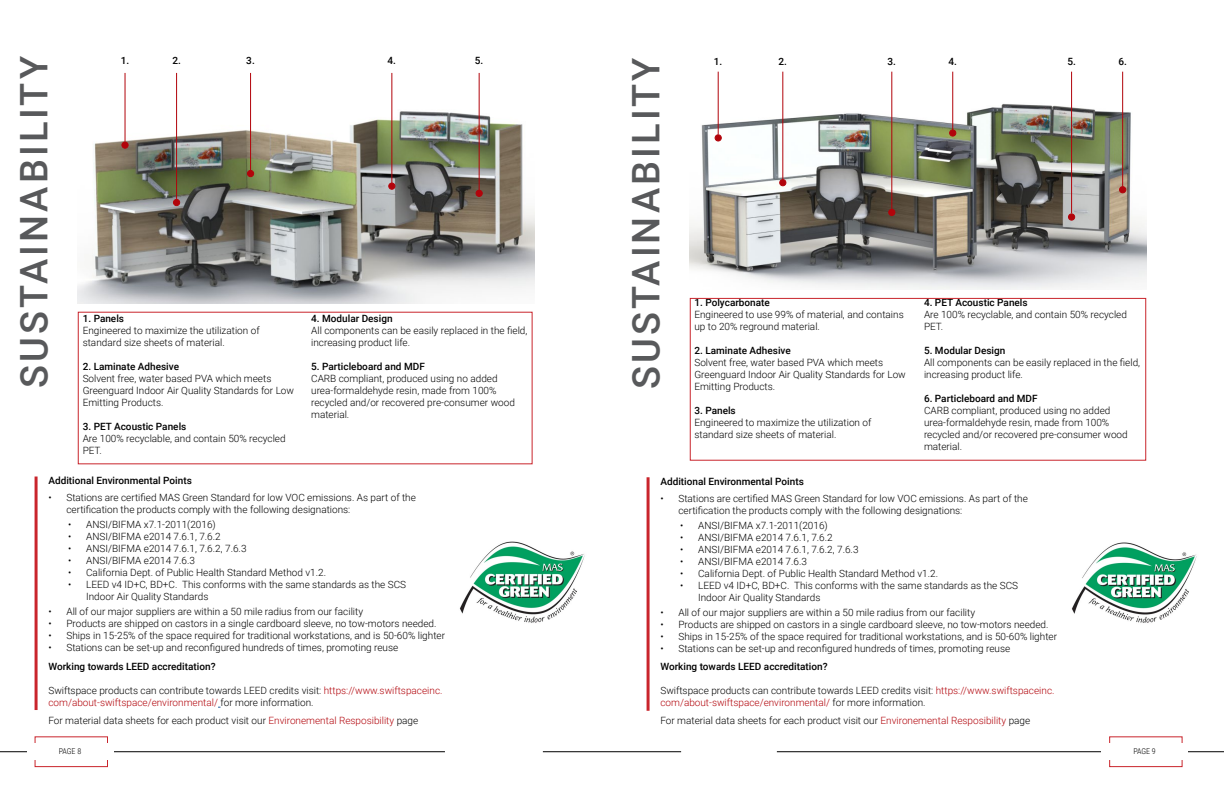
<style>
.page{position:relative;width:1224px;height:792px;background:#fff}
.page>*{position:absolute;margin:0;border:0;box-sizing:border-box;transform-origin:0 0}
.t1{font:500 38px "Roboto";letter-spacing:.08em;color:#58595b}
.t2{font:300 10px/12px "Roboto";color:#000}
.t3{font:500 10px "Roboto";color:#000}
.t4{font:300 8px "Roboto Condensed";letter-spacing:-.005em;color:#000}
.s1{color:#b2040b}
</style>
<div class="page">
<img style="left:78px;top:86px;width:456px;height:217px">
<img style="left:459px;top:541px;width:126px;height:82px">
<svg style="left:122px;top:142px;width:6px;height:5px"></svg>
<div style="left:121px;top:142px;width:8px;height:7px;border:1px solid #b2040b;border-radius:50%"></div>
<hr style="left:125px;top:73px;width:1px;height:69px;background:#b2040b">
<div style="left:173px;top:199px;width:7px;height:7px;background:#b2040b;border-radius:50%"></div>
<div style="left:173px;top:199px;width:7px;height:7px;border:1px solid #b2040b;border-radius:50%"></div>
<hr style="left:176px;top:73px;width:1px;height:126px;background:#b2040b">
<div style="left:247px;top:170px;width:7px;height:7px;background:#b2040b;border-radius:50%"></div>
<div style="left:247px;top:170px;width:7px;height:7px;border:1px solid #b2040b;border-radius:50%"></div>
<hr style="left:250px;top:73px;width:1px;height:103px;background:#b2040b">
<svg style="left:389px;top:183px;width:6px;height:6px"></svg>
<div style="left:388px;top:183px;width:7px;height:7px;border:1px solid #b2040b;border-radius:50%"></div>
<hr style="left:391px;top:73px;width:1px;height:113px;background:#b2040b">
<svg style="left:476px;top:190px;width:6px;height:6px"></svg>
<div style="left:476px;top:190px;width:7px;height:7px;border:1px solid #b2040b;border-radius:50%"></div>
<hr style="left:479px;top:73px;width:1px;height:119px;background:#b2040b">
<img style="left:690px;top:89px;width:456px;height:200px">
<svg style="left:715px;top:135px;width:6px;height:6px"></svg>
<div style="left:715px;top:134px;width:7px;height:7px;border:1px solid #b2040b;border-radius:50%"></div>
<hr style="left:718px;top:72px;width:1px;height:62px;background:#b2040b">
<svg style="left:780px;top:180px;width:6px;height:6px"></svg>
<div style="left:779px;top:179px;width:7px;height:7px;border:1px solid #b2040b;border-radius:50%"></div>
<hr style="left:782px;top:72px;width:1px;height:107px;background:#b2040b">
<div style="left:889px;top:209px;width:6px;height:7px;background:#b2040b;border-radius:50%"></div>
<div style="left:888px;top:209px;width:7px;height:7px;border:1px solid #b2040b;border-radius:50%"></div>
<hr style="left:891px;top:72px;width:1px;height:138px;background:#b2040b">
<svg style="left:951px;top:130px;width:5px;height:6px"></svg>
<div style="left:949px;top:129px;width:7px;height:8px;border:1px solid #b2040b;border-radius:50%"></div>
<hr style="left:952px;top:72px;width:1px;height:58px;background:#b2040b">
<svg style="left:1120px;top:187px;width:6px;height:6px"></svg>
<div style="left:1119px;top:186px;width:7px;height:7px;border:1px solid #b2040b;border-radius:50%"></div>
<hr style="left:1122px;top:72px;width:1px;height:114px;background:#b2040b">
<div style="left:1068px;top:214px;width:7px;height:6px;background:#b2040b;border-radius:50%"></div>
<div style="left:1068px;top:213px;width:7px;height:8px;border:1px solid #b2040b;border-radius:50%"></div>
<hr style="left:1071px;top:72px;width:1px;height:141px;background:#b2040b">
<img style="left:1071px;top:542px;width:126px;height:81px">
<hr style="left:647px;top:477px;width:3px;height:234px;background:#c9252c">
<hr style="left:0;top:751px;width:445px;height:1px;background:#000">
<div style="left:35px;top:736px;width:73px;height:31px;border:1px solid #c9252c"></div>
<hr style="left:777px;top:751px;width:447px;height:1px;background:#000">
<div style="left:1109px;top:736px;width:74px;height:31px;border:1px solid #c9252c"></div>
<div style="left:1102px;top:743px;width:86px;height:16px;background:#fff"></div>
<hr style="left:612px;top:751px;width:69px;height:1px;background:#000">
<hr style="left:543px;top:751px;width:69px;height:1px;background:#000">
<div style="left:27px;top:743px;width:86px;height:16px;background:#fff"></div>
<hr style="left:35px;top:477px;width:3px;height:233px;background:#c9252c">
<div style="left:690px;top:298px;width:456px;height:163px;border:1px solid #c9252c"></div>
<h1 class="t1" style="left:7px;top:388px;width:333px;rotate:-90deg">SUSTAINABILITY</h1>
<p class="t3" style="left:121px;top:53px;width:10px">1.</p>
<p class="t3" style="left:172px;top:53px;width:10px">2.</p>
<p class="t3" style="left:246px;top:53px;width:10px">3.</p>
<p class="t3" style="left:388px;top:53px;width:10px">4.</p>
<p class="t3" style="left:475px;top:53px;width:10px">5.</p>
<p class="t3" style="left:714px;top:55px;width:10px">1.</p>
<p class="t3" style="left:779px;top:55px;width:10px">2.</p>
<p class="t3" style="left:888px;top:55px;width:10px">3.</p>
<p class="t3" style="left:949px;top:55px;width:10px">4.</p>
<p class="t3" style="left:1067px;top:55px;width:10px">5.</p>
<p class="t3" style="left:1118px;top:55px;width:10px">6.</p>
<h1 class="t1" style="left:619px;top:389px;width:333px;rotate:-90deg">SUSTAINABILITY</h1>
<p class="t3" style="left:694px;top:295px;width:77px">1. Polycarbonate</p>
<p class="t2" style="left:694px;top:308px;width:211px">Engineered to use 99% of material, and contains up to 20% reground material.</p>
<p class="t3" style="left:694px;top:343px;width:98px">2. Laminate Adhesive</p>
<p class="t2" style="left:694px;top:356px;width:213px">Solvent free, water based PVA which meets<br>Greenguard Indoor Air Quality Standards for Low<br>Emitting Products.</p>
<p class="t3" style="left:694px;top:403px;width:43px">3. Panels</p>
<p class="t2" style="left:694px;top:416px;width:179px">Engineered to maximize the utilization of standard size sheets of material.</p>
<p class="t3" style="left:924px;top:295px;width:105px">4. PET Acoustic Panels</p>
<p class="t2" style="left:924px;top:308px;width:204px">Are 100% recyclable, and contain 50% recycled<br>PET.</p>
<p class="t3" style="left:924px;top:343px;width:83px">5. Modular Design</p>
<p class="t2" style="left:924px;top:356px;width:218px">All components can be easily replaced in the field, increasing product life.</p>
<p class="t3" style="left:924px;top:391px;width:115px">6. Particleboard and MDF</p>
<p class="t2" style="left:924px;top:404px;width:205px">CARB compliant, produced using no added urea-formaldehyde resin, made from 100% recycled and/or recovered pre-consumer wood material.</p>
<p class="t3" style="left:83px;top:312px;width:43px">1. Panels</p>
<p class="t2" style="left:83px;top:324px;width:178px">Engineered to maximize the utilization of standard size sheets of material.</p>
<p class="t3" style="left:83px;top:360px;width:98px">2. Laminate Adhesive</p>
<p class="t2" style="left:83px;top:372px;width:213px">Solvent free, water based PVA which meets<br>Greenguard Indoor Air Quality Standards for Low<br>Emitting Products.</p>
<p class="t3" style="left:83px;top:420px;width:105px">3. PET Acoustic Panels</p>
<p class="t2" style="left:83px;top:432px;width:204px">Are 100% recyclable, and contain 50% recycled<br>PET.</p>
<p class="t3" style="left:311px;top:312px;width:83px">4. Modular Design</p>
<p class="t2" style="left:311px;top:324px;width:218px">All components can be easily replaced in the field, increasing product life.</p>
<p class="t3" style="left:311px;top:360px;width:115px">5. Particleboard and MDF</p>
<p class="t2" style="left:311px;top:372px;width:205px">CARB compliant, produced using no added urea-formaldehyde resin, made from 100% recycled and/or recovered pre-consumer wood material.</p>
<p class="t3" style="left:48px;top:473px;width:145px">Additional Environmental Points</p>
<p class="t2" style="left:66px;top:491px;width:351px;text-indent:-18px">• Stations are certified MAS Green Standard for low VOC emissions. As part of the certification the products comply with the following designations:</p>
<p class="t2" style="left:68px;top:518px;width:149px">• ANSI/BIFMA x7.1-2011(2016)</p>
<p class="t2" style="left:68px;top:530px;width:154px">• ANSI/BIFMA e2014 7.6.1, 7.6.2</p>
<p class="t2" style="left:68px;top:542px;width:180px">• ANSI/BIFMA e2014 7.6.1, 7.6.2, 7.6.3</p>
<p class="t2" style="left:68px;top:554px;width:128px">• ANSI/BIFMA e2014 7.6.3</p>
<p class="t2" style="left:68px;top:566px;width:259px">• California Dept. of Public Health Standard Method v1.2.</p>
<p class="t2" style="left:86px;top:578px;width:321px;text-indent:-18px">• LEED v4 ID+C, BD+C. This conforms with the same standards as the SCS<br>Indoor Air Quality Standards</p>
<p class="t2" style="left:48px;top:605px;width:316px">• All of our major suppliers are within a 50 mile radius from our facility</p>
<p class="t2" style="left:48px;top:617px;width:390px">• Products are shipped on castors in a single cardboard sleeve, no tow-motors needed.</p>
<p class="t2" style="left:48px;top:629px;width:398px">• Ships in 15-25% of the space required for traditional workstations, and is 50-60% lighter</p>
<p class="t2" style="left:48px;top:641px;width:351px">• Stations can be set-up and reconfigured hundreds of times, promoting reuse</p>
<p class="t3" style="left:48px;top:660px;width:169px">Working towards LEED accreditation?</p>
<p class="t2" style="left:48px;top:685px;width:396px">Swiftspace products can contribute towards LEED credits visit: <span class="s1">https://www.swiftspaceinc. com/about-swiftspace/environmental/</span> for more information.</p>
<p class="t2" style="left:48px;top:714px;width:371px">For material data sheets for each product visit our <span class="s1">Environemental Resposibility</span> page</p>
<p class="t3" style="left:660px;top:474px;width:145px">Additional Environmental Points</p>
<p class="t2" style="left:678px;top:492px;width:351px;text-indent:-18px">• Stations are certified MAS Green Standard for low VOC emissions. As part of the certification the products comply with the following designations:</p>
<p class="t2" style="left:680px;top:519px;width:149px">• ANSI/BIFMA x7.1-2011(2016)</p>
<p class="t2" style="left:680px;top:531px;width:154px">• ANSI/BIFMA e2014 7.6.1, 7.6.2</p>
<p class="t2" style="left:680px;top:543px;width:180px">• ANSI/BIFMA e2014 7.6.1, 7.6.2, 7.6.3</p>
<p class="t2" style="left:680px;top:555px;width:128px">• ANSI/BIFMA e2014 7.6.3</p>
<p class="t2" style="left:680px;top:567px;width:259px">• California Dept. of Public Health Standard Method v1.2.</p>
<p class="t2" style="left:698px;top:579px;width:321px;text-indent:-18px">• LEED v4 ID+C, BD+C. This conforms with the same standards as the SCS<br>Indoor Air Quality Standards</p>
<p class="t2" style="left:660px;top:606px;width:316px">• All of our major suppliers are within a 50 mile radius from our facility</p>
<p class="t2" style="left:660px;top:618px;width:390px">• Products are shipped on castors in a single cardboard sleeve, no tow-motors needed.</p>
<p class="t2" style="left:660px;top:630px;width:398px">• Ships in 15-25% of the space required for traditional workstations, and is 50-60% lighter</p>
<p class="t2" style="left:660px;top:642px;width:351px">• Stations can be set-up and reconfigured hundreds of times, promoting reuse</p>
<p class="t3" style="left:660px;top:660px;width:169px">Working towards LEED accreditation?</p>
<p class="t2" style="left:660px;top:685px;width:396px">Swiftspace products can contribute towards LEED credits visit: <span class="s1">https://www.swiftspaceinc. com/about-swiftspace/environmental/</span> for more information.</p>
<p class="t2" style="left:660px;top:714px;width:371px">For material data sheets for each product visit our <span class="s1">Environemental Resposibility</span> page</p>
<p class="t4" style="left:59px;top:746px;width:24px">PAGE 8</p>
<p class="t4" style="left:1133px;top:746px;width:24px">PAGE 9</p>
</div>
